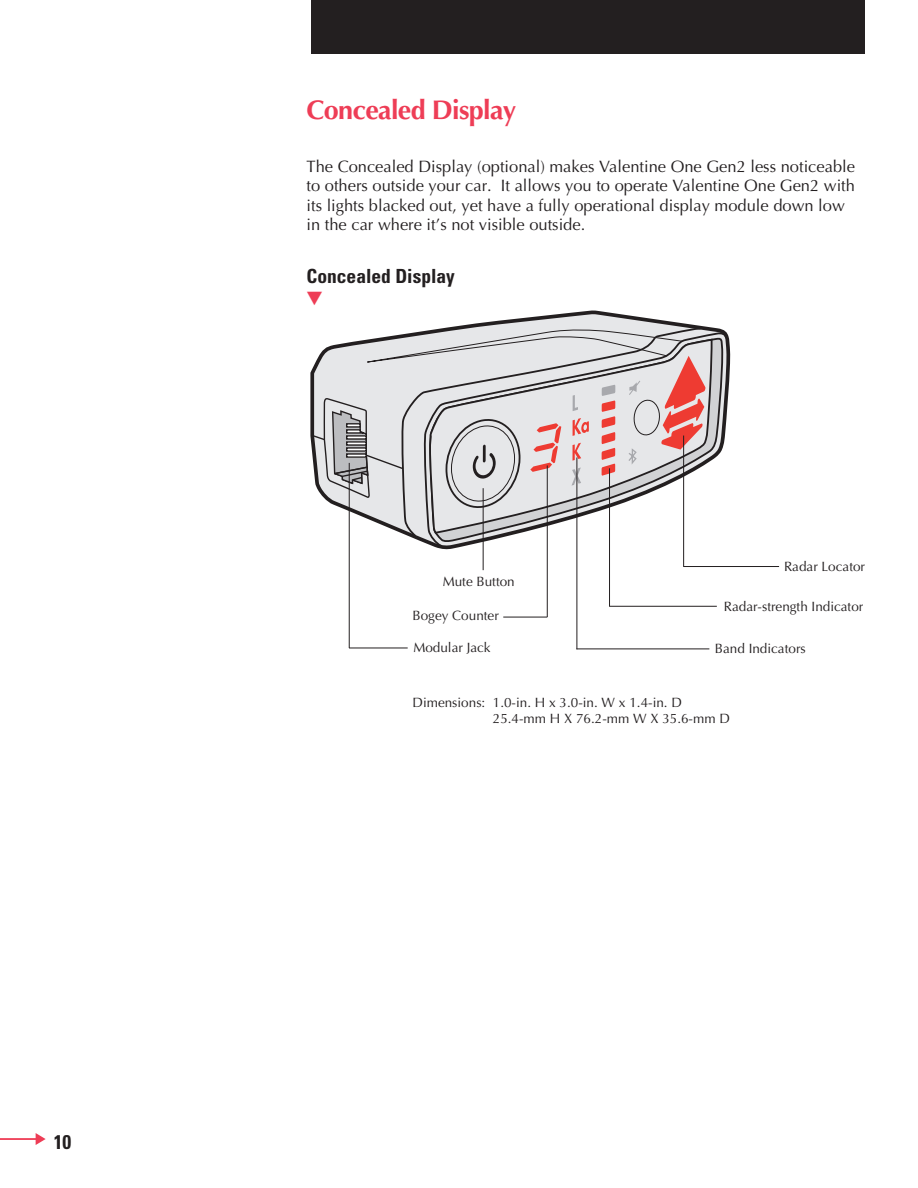
<style>
.page{position:relative;width:918px;height:1188px;background:#fff}
.page>*{position:absolute;margin:0;border:0;box-sizing:border-box;transform-origin:0 0}
.t1{font:700 27px "Optima";letter-spacing:-.025em;color:#ee3d56}
.t2{font:700 condensed 19.8px "Univers";color:#231f20}
.t3{font:700 condensed 19.5px "Univers";color:#231f20}
.t4{font:19.5px "European Pi Three";color:#ee3d56}
.t5{font:16.5px/19.5px "Optima";color:#231f20}
.t6{font:13.5px/16.5px "Optima";color:#231f20}
</style>
<div class="page">
<div style="left:311px;top:0;width:554px;height:54px;background:#231f20"></div>
<hr style="left:0;top:1138px;width:42px;height:2px;background:#ee3d56">
<svg style="left:36px;top:1133px;width:10px;height:12px"></svg>
<svg style="left:348px;top:311px;width:382px;height:238px"></svg>
<svg style="left:423px;top:333px;width:305px;height:215px"></svg>
<svg style="left:428px;top:338px;width:296px;height:205px"></svg>
<svg style="left:429px;top:338px;width:284px;height:197px"></svg>
<svg style="left:311px;top:329px;width:395px;height:183px;background:#d3cbcc"></svg>
<hr style="left:347px;top:436px;width:19px;height:3px;background:#fff">
<div style="left:346px;top:435px;width:21px;height:5px;border:1px solid #231f20"></div>
<hr style="left:347px;top:442px;width:19px;height:3px;background:#fff">
<div style="left:346px;top:441px;width:21px;height:5px;border:1px solid #231f20"></div>
<hr style="left:347px;top:448px;width:19px;height:3px;background:#fff">
<div style="left:346px;top:447px;width:21px;height:5px;border:1px solid #231f20"></div>
<hr style="left:347px;top:454px;width:19px;height:3px;background:#fff">
<div style="left:346px;top:453px;width:21px;height:5px;border:1px solid #231f20"></div>
<hr style="left:503px;top:617px;width:44px;height:1px;background:#231f20">
<hr style="left:684px;top:566px;width:95px;height:1px;background:#231f20">
<hr style="left:576px;top:648px;width:133px;height:1px;background:#231f20">
<hr style="left:683px;top:436px;width:1px;height:131px;background:#231f20">
<hr style="left:576px;top:458px;width:1px;height:191px;background:#231f20">
<hr style="left:547px;top:465px;width:1px;height:152px;background:#231f20">
<hr style="left:483px;top:488px;width:1px;height:82px;background:#231f20">
<hr style="left:609px;top:606px;width:108px;height:1px;background:#231f20">
<hr style="left:609px;top:468px;width:1px;height:138px;background:#231f20">
<hr style="left:349px;top:648px;width:59px;height:1px;background:#231f20">
<hr style="left:349px;top:463px;width:1px;height:185px;background:#231f20">
<p class="t2" style="left:54px;top:1129px;width:19px">10</p>
<h1 class="t1" style="left:307px;top:94px;width:211px">Concealed Display</h1>
<p class="t5" style="left:307px;top:156px;width:550px">The Concealed Display (optional) makes Valentine One Gen2 less noticeable to others outside your car. It allows you to operate Valentine One Gen2 with its lights blacked out, yet have a fully operational display module down low in the car where it’s not visible outside.</p>
<p class="t3" style="left:307px;top:264px;width:150px">Concealed Display</p>
<p class="t4" style="left:307px;top:286px;width:18px">H</p>
<p class="t6" style="left:443px;top:574px;width:74px">Mute Button</p>
<p class="t6" style="left:413px;top:608px;width:88px">Bogey Counter</p>
<p class="t6" style="left:413px;top:639px;width:79px">Modular Jack</p>
<p class="t6" style="left:784px;top:558px;width:83px">Radar Locator</p>
<p class="t6" style="left:724px;top:598px;width:141px">Radar-strength Indicator</p>
<p class="t6" style="left:715px;top:641px;width:92px">Band Indicators</p>
<p class="t6" style="left:493px;top:694px;width:239px;text-indent:-80px">Dimensions: 1.0-in. H x 3.0-in. W x 1.4-in. D<br>25.4-mm H X 76.2-mm W X 35.6-mm D</p>
</div>
